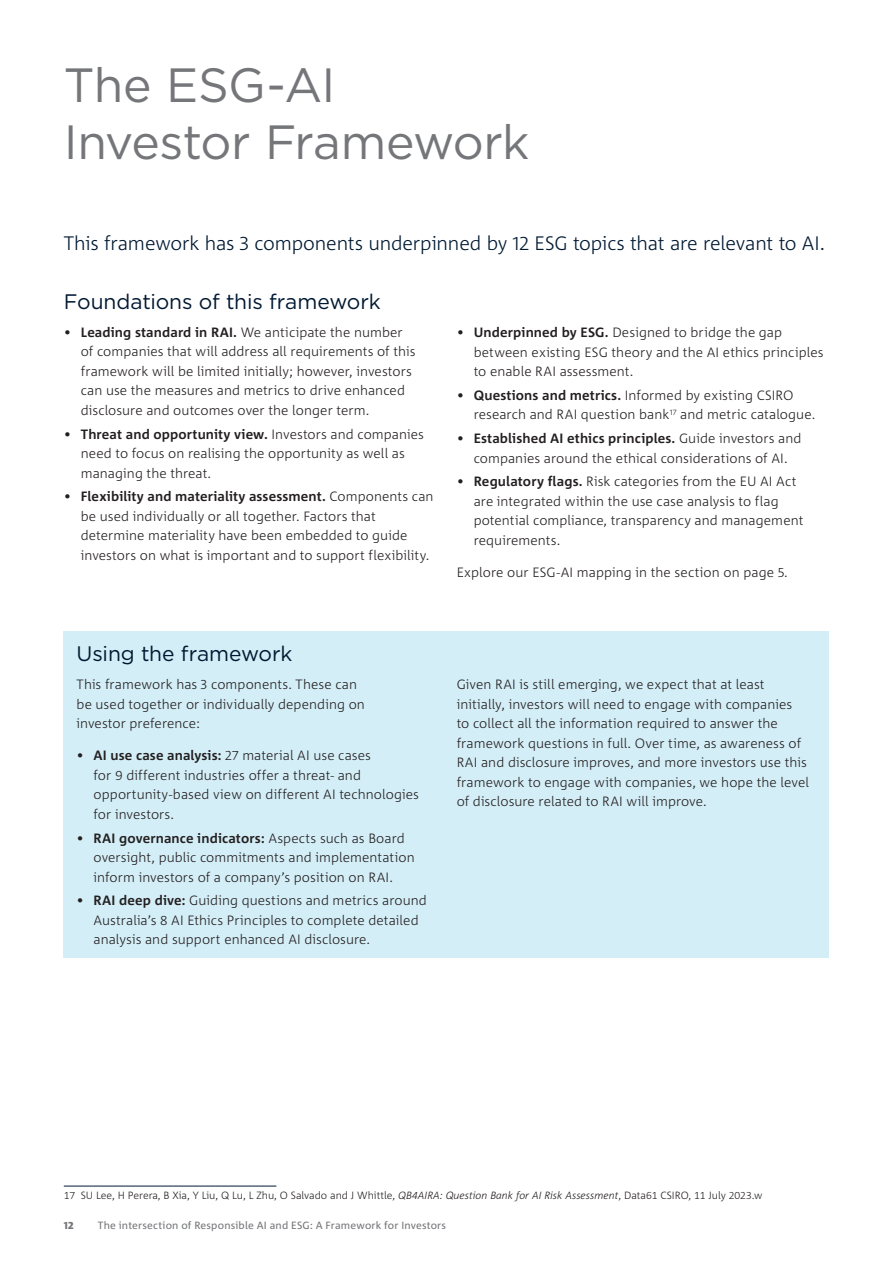
<style>
.page{position:relative;width:893px;height:1263px;background:#fff}
.page>*{position:absolute;margin:0;border:0;box-sizing:border-box;transform-origin:0 0}
.H1_Page_Title_A4{font:48px/57px "Gotham";letter-spacing:-.015em;color:#757679}
.H2_Heading{font:21px "Gotham";letter-spacing:-.005em;color:#001932}
.Introduction_A4{font:300 19.5px "Corpid C1";letter-spacing:-.01em;color:#001932}
.Body_Copy{font:300 13.5px/19.5px "Corpid C1";letter-spacing:.005em;color:#231f20}
.Footnote{font:300 10.5px "Corpid C1";color:#231f20}
.t1{font:10.5px "Corpid C1";letter-spacing:.02em;color:#757679}
.t2{font:800 10.5px "Corpid C1";color:#757679}
.s1{font-weight:700}
.s2{font-style:italic}
</style>
<div class="page">
<hr style="left:64px;top:1186px;width:212px;height:1px;background:#001932">
<div style="left:64px;top:631px;width:765px;height:326px;background:#d4eef7"></div>
<h1 class="H1_Page_Title_A4" style="left:64px;top:56px;width:467px">The ESG-AI<br>Investor Framework</h1>
<p class="Introduction_A4" style="left:64px;top:230px;width:763px">This framework has 3 components underpinned by 12 ESG topics that are relevant to AI.</p>
<h2 class="H2_Heading" style="left:64px;top:288px;width:318px">Foundations of this framework</h2>
<p class="Body_Copy" style="left:81px;top:322px;width:336px;text-indent:-17px">• <span class="s1">Leading standard in RAI.</span> We anticipate the number of companies that will address all requirements of this framework will be limited initially; however, investors can use the measures and metrics to drive enhanced disclosure and outcomes over the longer term.</p>
<p class="Body_Copy" style="left:81px;top:424px;width:345px;text-indent:-17px">• <span class="s1">Threat and opportunity view.</span> Investors and companies need to focus on realising the opportunity as well as managing the threat.</p>
<p class="Body_Copy" style="left:81px;top:486px;width:354px;text-indent:-17px">• <span class="s1">Flexibility and materiality assessment.</span> Components can be used individually or all together. Factors that determine materiality have been embedded to guide investors on what is important and to support flexibility.</p>
<p class="Body_Copy" style="left:474px;top:322px;width:351px;text-indent:-17px">• <span class="s1">Underpinned by ESG.</span> Designed to bridge the gap between existing ESG theory and the AI ethics principles to enable RAI assessment.</p>
<p class="Body_Copy" style="left:474px;top:385px;width:343px;text-indent:-17px">• <span class="s1">Questions and metrics.</span> Informed by existing CSIRO research and RAI question bank<sup>17</sup> and metric catalogue.</p>
<p class="Body_Copy" style="left:457px;top:428px;width:346px;text-align:center">• <span class="s1">Established AI ethics principles.</span> Guide investors and companies around the ethical considerations of AI.</p>
<p class="Body_Copy" style="left:474px;top:471px;width:331px;text-indent:-17px">• <span class="s1">Regulatory flags.</span> Risk categories from the EU AI Act are integrated within the use case analysis to flag potential compliance, transparency and management requirements.</p>
<p class="Body_Copy" style="left:457px;top:562px;width:333px">Explore our ESG-AI mapping in the section on page 5.</p>
<h2 class="H2_Heading" style="left:77px;top:640px;width:217px">Using the framework</h2>
<p class="Body_Copy" style="left:77px;top:674px;width:290px">This framework has 3 components. These can be used together or individually depending on investor preference:</p>
<p class="Body_Copy" style="left:94px;top:745px;width:327px;text-indent:-17px">• <span class="s1">AI use case analysis:</span> 27 material AI use cases<br>for 9 different industries offer a threat- and opportunity‑based view on different AI technologies for investors.</p>
<p class="Body_Copy" style="left:94px;top:828px;width:323px;text-indent:-17px">• <span class="s1">RAI governance indicators:</span> Aspects such as Board oversight, public commitments and implementation inform investors of a company’s position on RAI.</p>
<p class="Body_Copy" style="left:94px;top:890px;width:335px;text-indent:-17px">• <span class="s1">RAI deep dive:</span> Guiding questions and metrics around<br>Australia’s 8 AI Ethics Principles to complete detailed analysis and support enhanced AI disclosure.</p>
<p class="Body_Copy" style="left:457px;top:674px;width:354px">Given RAI is still emerging, we expect that at least initially, investors will need to engage with companies<br>to collect all the information required to answer the framework questions in full. Over time, as awareness of RAI and disclosure improves, and more investors use this framework to engage with companies, we hope the level of disclosure related to RAI will improve.</p>
<p class="Footnote" style="left:64px;top:1189px;width:700px">17 SU Lee, H Perera, B Xia, Y Liu, Q Lu, L Zhu, O Salvado and J Whittle, <span class="s2">QB4AIRA: Question Bank for AI Risk Assessment</span>, Data61 CSIRO, 11 July 2023.w</p>
<p class="t2" style="left:64px;top:1218px;width:11px">12</p>
<p class="t1" style="left:98px;top:1218px;width:350px">The intersection of Responsible AI and ESG: A Framework for Investors</p>
</div>
